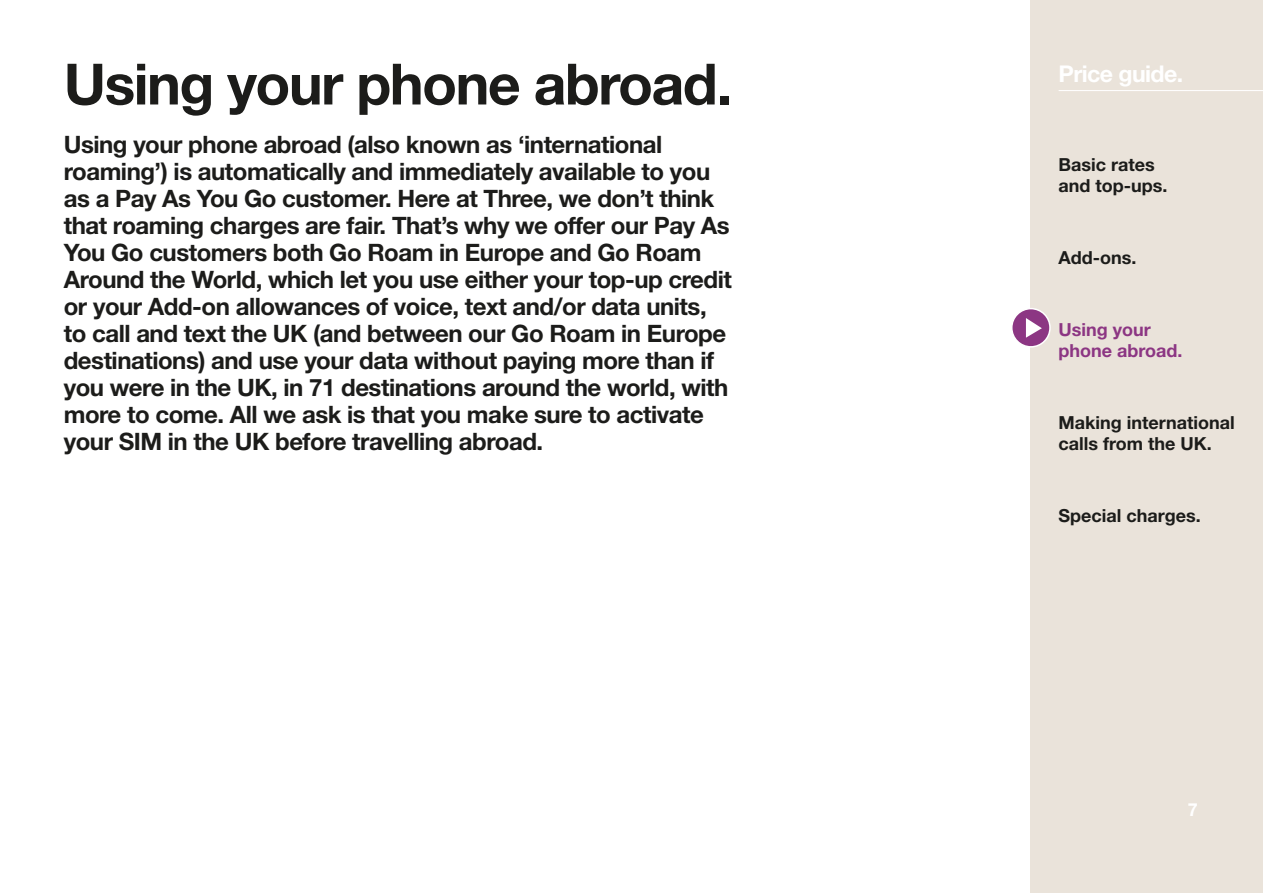
<style>
.page{position:relative;width:1263px;height:893px;background:#fff}
.page>*{position:absolute;margin:0;border:0;box-sizing:border-box;transform-origin:0 0}
.t1{font:700 57px "Helvetica Neue LT";letter-spacing:-.025em;color:#1c1c1a}
.t2{font:700 24px/27px "Helvetica Neue LT";letter-spacing:-.02em;color:#1c1c1a}
.t3{font:700 23.1px "Helvetica Neue LT";letter-spacing:-.025em;color:#fff}
.t4{font:700 18px/21px "Helvetica Neue LT";color:#1c1c1a}
.t5{font:700 18px/21px "Helvetica Neue LT";color:#8c3683}
.t6{font:700 18px "Helvetica Neue LT";color:#fff}
</style>
<div class="page">
<div style="left:1031px;top:0;width:232px;height:893px;background:#eae3da"></div>
<hr style="left:1058px;top:90px;width:205px;height:1px;background:#fff">
<div style="left:1012px;top:309px;width:38px;height:38px;background:#8c3683;border-radius:50%"></div>
<div style="left:1011px;top:308px;width:40px;height:40px;border:2px solid #fff;border-radius:50%"></div>
<svg style="left:1026px;top:318px;width:16px;height:20px"></svg>
<p class="t1" style="left:64px;top:49px;width:670px">Using your phone abroad.</p>
<p class="t2" style="left:64px;top:130px;width:670px">Using your phone abroad (also known as ‘international roaming’) is automatically and immediately available to you as a Pay As You Go customer. Here at Three, we don’t think that roaming charges are fair. That’s why we offer our Pay As You Go customers both Go Roam in Europe and Go Roam Around the World, which let you use either your top-up credit or your Add-on allowances of voice, text and/or data units, to call and text the UK (and between our Go Roam in Europe destinations) and use your data without paying more than if you were in the UK, in 71 destinations around the world, with more to come. All we ask is that you make sure to activate your SIM in the UK before travelling abroad.</p>
<p class="t3" style="left:1058px;top:59px;width:126px">Price guide.</p>
<p class="t4" style="left:1058px;top:153px;width:111px">Basic rates and top-ups.</p>
<p class="t4" style="left:1058px;top:246px;width:79px">Add-ons.</p>
<p class="t5" style="left:1058px;top:319px;width:126px">Using your phone abroad.</p>
<p class="t4" style="left:1058px;top:412px;width:178px">Making international calls from the UK.</p>
<p class="t4" style="left:1058px;top:505px;width:144px">Special charges.</p>
<p class="t6" style="left:1188px;top:799px;width:12px">7</p>
</div>
